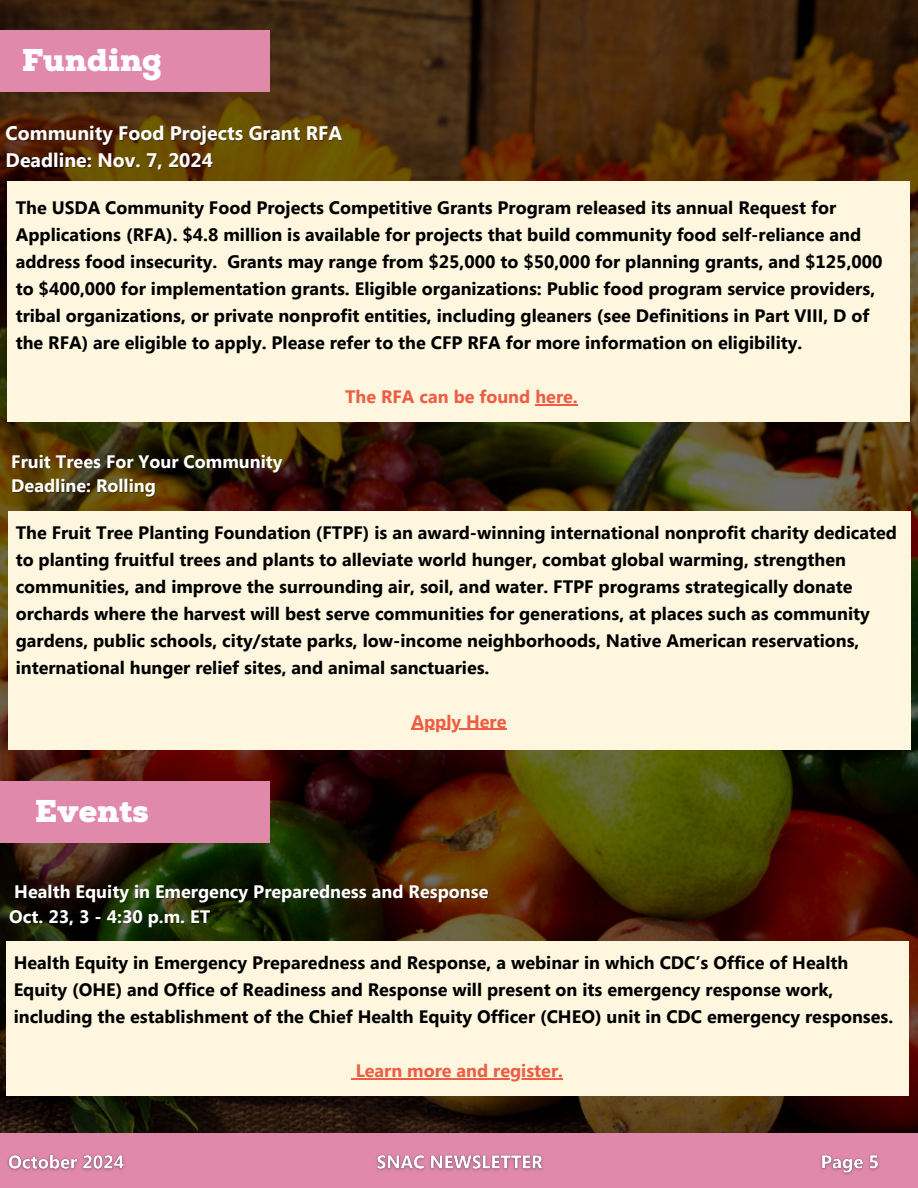
<style>
.page{position:relative;width:918px;height:1188px;background:#fff}
.page>*{position:absolute;margin:0;border:0;box-sizing:border-box;transform-origin:0 0}
.t1{font:900 31.5px "Nexa Slab";color:#fff}
.t2{font:700 19.5px "Segoe UI";color:#fff}
.t3{font:700 18px/27px "Segoe UI";color:#000}
.t4{font:700 18px "Segoe UI";color:#fff}
.t5{font:700 18px "Segoe UI";color:#ec5e44}
</style>
<div class="page">
<img style="left:0;top:0;width:918px;height:1134px">
<div style="left:0;top:1134px;width:918px;height:54px;background:#e089aa"></div>
<img style="left:376px;top:1154px;width:167px;height:17px">
<img style="left:7px;top:1154px;width:118px;height:17px">
<img style="left:820px;top:1154px;width:59px;height:21px">
<div style="left:0;top:781px;width:269px;height:62px;background:#e089aa"></div>
<div style="left:8px;top:181px;width:902px;height:240px;background:#fef6df"></div>
<hr style="left:535px;top:404px;width:43px;height:2px;background:#ec5e44">
<div style="left:8px;top:511px;width:902px;height:238px;background:#fef6df"></div>
<hr style="left:411px;top:729px;width:96px;height:1px;background:#ec5e44">
<div style="left:0;top:31px;width:269px;height:61px;background:#e089aa"></div>
<div style="left:6px;top:941px;width:902px;height:155px;background:#fef6df"></div>
<hr style="left:356px;top:1078px;width:207px;height:1px;background:#ec5e44">
<p class="t1" style="left:22px;top:41px;width:142px">Funding</p>
<p class="t2" style="left:6px;top:119px;width:338px">Community Food Projects Grant RFA</p>
<p class="t2" style="left:6px;top:146px;width:209px">Deadline: Nov. 7, 2024</p>
<p class="t3" style="left:16px;top:194px;width:868px">The USDA Community Food Projects Competitive Grants Program released its annual Request for Applications (RFA). $4.8 million is available for projects that build community food self-reliance and address food insecurity. Grants may range from $25,000 to $50,000 for planning grants, and $125,000 to $400,000 for implementation grants. Eligible organizations: Public food program service providers, tribal organizations, or private nonprofit entities, including gleaners (see Definitions in Part VIII, D of the RFA) are eligible to apply. Please refer to the CFP RFA for more information on eligibility.</p>
<p class="t5" style="left:345px;top:384px;width:234px">The RFA can be found here.</p>
<p class="t4" style="left:11px;top:448px;width:273px">Fruit Trees For Your Community</p>
<p class="t4" style="left:11px;top:473px;width:146px">Deadline: Rolling</p>
<p class="t3" style="left:16px;top:518px;width:883px">The Fruit Tree Planting Foundation (FTPF) is an award-winning international nonprofit charity dedicated to planting fruitful trees and plants to alleviate world hunger, combat global warming, strengthen communities, and improve the surrounding air, soil, and water. FTPF programs strategically donate orchards where the harvest will best serve communities for generations, at places such as community gardens, public schools, city/state parks, low-income neighborhoods, Native American reservations, international hunger relief sites, and animal sanctuaries.</p>
<h1 class="t5" style="left:411px;top:708px;width:97px">Apply Here</h1>
<h1 class="t1" style="left:35px;top:792px;width:115px">Events</h1>
<p class="t4" style="left:14px;top:879px;width:476px">Health Equity in Emergency Preparedness and Response</p>
<p class="t4" style="left:9px;top:904px;width:203px">Oct. 23, 3 - 4:30 p.m. ET</p>
<p class="t3" style="left:14px;top:949px;width:881px">Health Equity in Emergency Preparedness and Response, a webinar in which CDC’s Office of Health<br>Equity (OHE) and Office of Readiness and Response will present on its emergency response work, including the establishment of the Chief Health Equity Officer (CHEO) unit in CDC emergency responses.</p>
<p class="t5" style="left:356px;top:1058px;width:209px">Learn more and register.</p>
</div>
